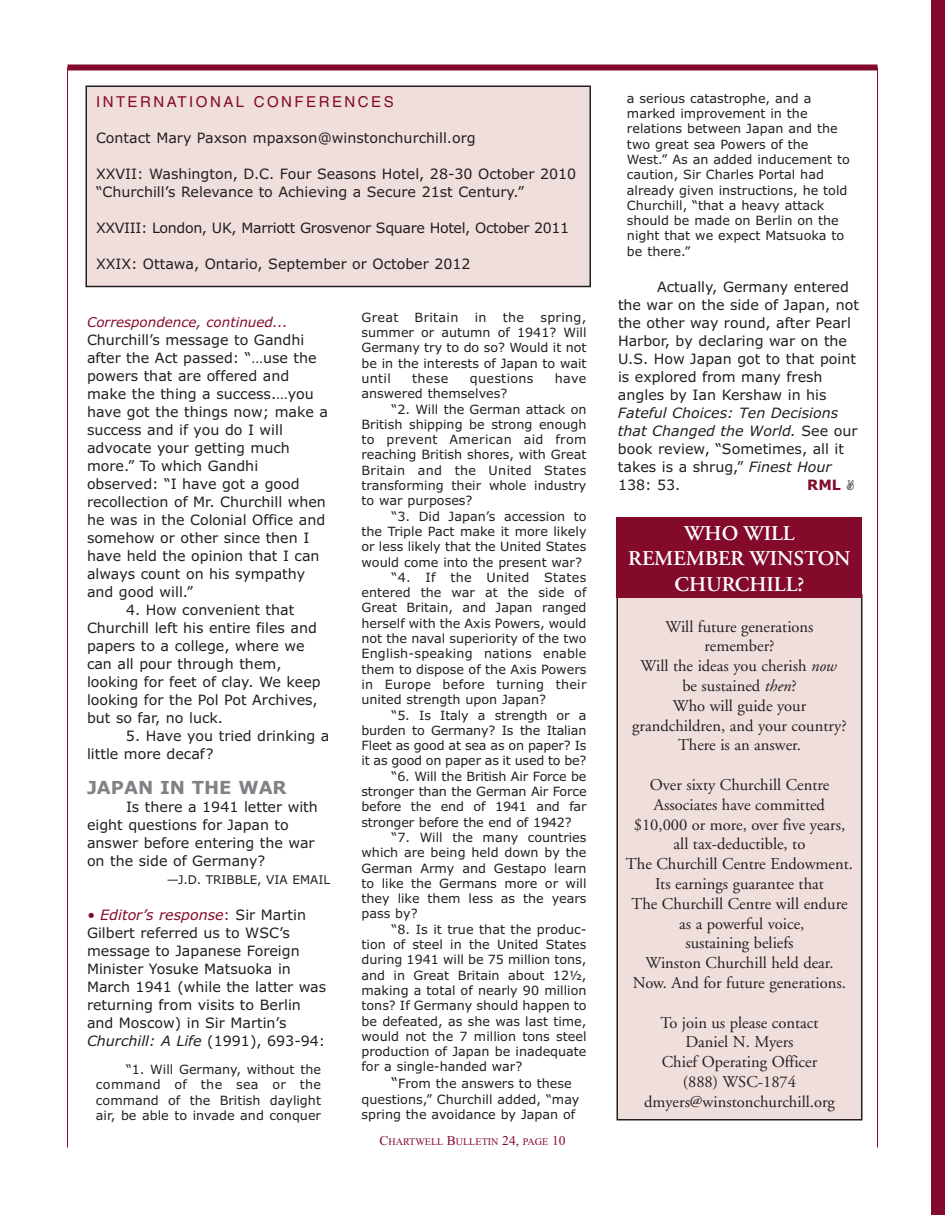
<style>
.page{position:relative;width:945px;height:1215px;background:#fff}
.page>*{position:absolute;margin:0;border:0;box-sizing:border-box;transform-origin:0 0}
.t1{font:600 21px/25.2px "Adobe Garamond";color:#fff;text-align:center}
.t2{font:700 18px "Verdana";color:#808285}
.t3{font:16.5px/19.8px "Adobe Garamond";color:#231f20;text-align:center}
.t4{font:15px "Helvetica";letter-spacing:.165em;color:#830a2b}
.t5{font:14.25px/18px "Verdana";color:#231f20}
.t6{font:italic 14.25px/18px "Verdana";color:#231f20}
.t7{font:14.25px "Verdana";letter-spacing:-.025em;color:#231f20}
.t8{font:700 14.25px "Verdana";color:#830a2b}
.t9{font:italic 13.5px "Verdana";color:#830a2b}
.t10{font:12.75px/15.3px "Verdana";color:#231f20;text-align:justify}
.t11{font:12.75px "Verdana";letter-spacing:.025em;color:#231f20}
.t12{font:12px "Verdana";color:#231f20}
.t13{font:10.2px "Times New Roman";color:#830a2b}
.s1{font-style:italic;color:#830a2b}
.s2{color:#830a2b}
.s3{font-style:italic}
.s4{font-size:14.25px}
.s5{font-size:13.5px}
.s6{font-style:normal}
.s7{color:#231f20}
</style>
<div class="page">
<div style="left:932px;top:0;width:13px;height:1214px;background:#840a2b"></div>
<div style="left:86px;top:86px;width:504px;height:200px;background:#efdedc"></div>
<div style="left:86px;top:86px;width:505px;height:201px;border:2px solid #231f20"></div>
<hr style="left:67px;top:68px;width:1px;height:1080px;background:#830a2b">
<hr style="left:877px;top:68px;width:1px;height:1080px;background:#830a2b">
<div style="left:68px;top:64px;width:810px;height:6px;background:#830a2b"></div>
<div style="left:617px;top:595px;width:245px;height:525px;background:#efdedc"></div>
<div style="left:616px;top:594px;width:246px;height:526px;border:2px solid #231f20"></div>
<div style="left:616px;top:518px;width:246px;height:80px;background:#830a2b"></div>
<p class="t4" style="left:96px;top:96px;width:299px">INTERNATIONAL CONFERENCES</p>
<p class="t5" style="left:96px;top:130px;width:381px">Contact Mary Paxson mpaxson@winstonchurchill.org</p>
<p class="t5" style="left:96px;top:166px;width:482px">XXVII: Washington, D.C. Four Seasons Hotel, 28-30 October 2010 “Churchill’s Relevance to Achieving a Secure 21st Century.”</p>
<p class="t7" style="left:96px;top:222px;width:475px">XXVIII: London, UK, Marriott Grosvenor Square Hotel, October 2011</p>
<p class="t5" style="left:96px;top:256px;width:376px">XXIX: Ottawa, Ontario, September or October 2012</p>
<p class="t9" style="left:87px;top:317px;width:202px">Correspondence, continued...</p>
<p class="t5" style="left:87px;top:332px;width:243px">Churchill’s message to Gandhi after the Act passed: “…use the powers that are offered and make the thing a success.…you have got the things now; make a success and if you do I will advocate your getting much more.” To which Gandhi observed: “I have got a good recollection of Mr. Churchill when he was in the Colonial Office and somehow or other since then I have held the opinion that I can always count on his sympathy and good will.”</p>
<p class="t5" style="left:87px;top:602px;width:235px;text-indent:39px">4. How convenient that<br>Churchill left his entire files and papers to a college, where we can all pour through them, looking for feet of clay. We keep looking for the Pol Pot Archives, but so far, no luck.</p>
<p class="t5" style="left:87px;top:728px;width:244px;text-indent:39px">5. Have you tried drinking a little more decaf?</p>
<h2 class="t2" style="left:87px;top:780px;width:201px">JAPAN IN THE WAR</h2>
<p class="t5" style="left:87px;top:799px;width:232px;text-indent:39px">Is there a 1941 letter with eight questions for Japan to answer before entering the war on the side of Germany?</p>
<p class="t12" style="left:167px;top:875px;width:165px">—J.D. TRIBBLE, VIA EMAIL</p>
<p class="t5" style="left:87px;top:907px;width:241px"><span class="s1">• Editor’s response</span><span class="s2">:</span> Sir Martin<br>Gilbert referred us to WSC’s message to Japanese Foreign<br>Minister Yosuke Matsuoka in<br>March 1941 (while the latter was returning from visits to Berlin and Moscow) in Sir Martin’s<br><span class="s3">Churchill: A Life</span> (1991), 693-94:</p>
<p class="t10" style="left:96px;top:1063px;width:227px;text-indent:30px">“1. Will Germany, without the command of the sea or the command of the British daylight air, be able to invade and conquer</p>
<p class="t10" style="left:362px;top:311px;width:38px">Great</p>
<p class="t11" style="left:415px;top:312px;width:45px">Britain</p>
<p class="t10" style="left:475px;top:311px;width:13px">in</p>
<p class="t10" style="left:503px;top:311px;width:23px">the</p>
<p class="t10" style="left:362px;top:311px;width:227px;text-indent:179px">spring, summer or autumn of 1941? Will Germany try to do so? Would it not be in the interests of Japan to wait until</p>
<p class="t10" style="left:412px;top:372px;width:38px">these</p>
<p class="t11" style="left:470px;top:373px;width:65px">questions</p>
<p class="t10" style="left:555px;top:372px;width:33px">have</p>
<p class="t10" style="left:362px;top:387px;width:147px">answered themselves?</p>
<p class="t10" style="left:392px;top:402px;width:197px">“2. Will the German attack on</p>
<p class="t10" style="left:362px;top:418px;width:227px">British shipping be strong enough</p>
<p class="t11" style="left:362px;top:434px;width:227px">to prevent American aid from</p>
<p class="t10" style="left:362px;top:448px;width:227px">reaching British shores, with Great</p>
<p class="t11" style="left:362px;top:465px;width:227px">Britain and the United States</p>
<p class="t10" style="left:362px;top:479px;width:227px">transforming their whole industry</p>
<p class="t10" style="left:362px;top:494px;width:113px">to war purposes?</p>
<p class="t10" style="left:392px;top:509px;width:197px">“3. Did Japan’s accession to</p>
<p class="t10" style="left:362px;top:525px;width:227px">the Triple Pact make it more likely</p>
<p class="t10" style="left:362px;top:540px;width:227px">or less likely that the United States</p>
<p class="t10" style="left:362px;top:555px;width:222px">would come into the present war?</p>
<p class="t11" style="left:392px;top:572px;width:197px">“4. If the United States</p>
<p class="t10" style="left:362px;top:586px;width:227px">entered the war at the side of</p>
<p class="t10" style="left:362px;top:601px;width:227px">Great Britain, and Japan ranged</p>
<p class="t10" style="left:362px;top:617px;width:227px">herself with the Axis Powers, would</p>
<p class="t10" style="left:362px;top:632px;width:227px">not the naval superiority of the two</p>
<p class="t10" style="left:362px;top:647px;width:227px">English-speaking nations enable</p>
<p class="t10" style="left:362px;top:662px;width:226px">them to dispose of the Axis Powers</p>
<p class="t11" style="left:362px;top:679px;width:227px">in Europe before turning their</p>
<p class="t10" style="left:362px;top:693px;width:186px">united strength upon Japan?</p>
<p class="t10" style="left:392px;top:708px;width:197px">“5. Is Italy a strength or a</p>
<p class="t10" style="left:362px;top:724px;width:227px">burden to Germany? Is the Italian</p>
<p class="t10" style="left:362px;top:739px;width:227px">Fleet as good at sea as on paper? Is</p>
<p class="t10" style="left:362px;top:754px;width:227px">it as good on paper as it used to be?</p>
<p class="t10" style="left:392px;top:770px;width:197px">“6. Will the British Air Force be</p>
<p class="t10" style="left:362px;top:785px;width:227px">stronger than the German Air Force</p>
<p class="t10" style="left:362px;top:800px;width:227px">before the end of 1941 and far</p>
<p class="t10" style="left:362px;top:815px;width:212px">stronger before the end of 1942?</p>
<p class="t10" style="left:392px;top:831px;width:197px">“7. Will the many countries</p>
<p class="t10" style="left:362px;top:846px;width:227px">which are being held down by the</p>
<p class="t10" style="left:362px;top:861px;width:227px">German Army and Gestapo learn</p>
<p class="t10" style="left:362px;top:877px;width:227px">to like the Germans more or will</p>
<p class="t10" style="left:362px;top:892px;width:227px">they like them less as the years</p>
<p class="t10" style="left:362px;top:907px;width:58px">pass by?</p>
<p class="t10" style="left:392px;top:923px;width:197px">“8. Is it true that the produc-</p>
<p class="t10" style="left:362px;top:938px;width:227px">tion of steel in the United States</p>
<p class="t10" style="left:362px;top:953px;width:227px">during 1941 will be 75 million tons,</p>
<p class="t10" style="left:362px;top:968px;width:227px">and in Great Britain about 12½,</p>
<p class="t10" style="left:362px;top:984px;width:227px">making a total of nearly 90 million</p>
<p class="t10" style="left:362px;top:999px;width:227px">tons? If Germany should happen to</p>
<p class="t10" style="left:362px;top:1014px;width:227px">be defeated, as she was last time,</p>
<p class="t10" style="left:362px;top:1030px;width:227px">would not the 7 million tons steel</p>
<p class="t10" style="left:362px;top:1045px;width:227px">production of Japan be inadequate</p>
<p class="t10" style="left:362px;top:1060px;width:162px">for a single-handed war?</p>
<p class="t10" style="left:392px;top:1077px;width:182px"><span class="s4">“</span>From the answers to these</p>
<p class="t10" style="left:361px;top:1093px;width:220px">questions,” Churchill added, “may</p>
<p class="t10" style="left:361px;top:1108px;width:215px">spring the avoidance by Japan of</p>
<p class="t13" style="left:379px;top:1135px;width:188px"><span class="s5">C</span>HARTWELL <span class="s5">B</span>ULLETIN <span class="s5">24,</span> PAGE <span class="s5">10</span></p>
<p class="t10" style="left:627px;top:92px;width:225px;text-align:left">a serious catastrophe, and a marked improvement in the relations between Japan and the two great sea Powers of the<br>West.” As an added inducement to caution, Sir Charles Portal had already given instructions, he told<br>Churchill, “that a heavy attack should be made on Berlin on the night that we expect Matsuoka to be there.”</p>
<p class="t5" style="left:618px;top:279px;width:243px;text-indent:39px">Actually, Germany entered the war on the side of Japan, not the other way round, after Pearl<br>Harbor, by declaring war on the<br>U.S. How Japan got to that point is explored from many fresh angles by Ian Kershaw in his</p>
<p class="t6" style="left:618px;top:405px;width:241px">Fateful Choices: Ten Decisions that Changed the World. <span class="s6">See our book review, “Sometimes, all it takes is a shrug,”</span> Finest Hour<br><span class="s6">138: 53.</span></p>
<p class="t8" style="left:807px;top:479px;width:49px">RML <span class="s7">✌</span></p>
<h1 class="t1" style="left:628px;top:523px;width:224px">WHO WILL<br>REMEMBER WINSTON<br>CHURCHILL?</h1>
<p class="t3" style="left:632px;top:618px;width:216px">Will future generations remember?<br>Will the ideas you cherish <span class="s3">now </span>be sustained <span class="s3">then</span>?<br>Who will guide your grandchildren, and your country?<br>There is an answer.</p>
<p class="t3" style="left:626px;top:776px;width:229px">Over sixty Churchill Centre<br>Associates have committed $10,000 or more, over five years, all tax-deductible, to<br>The Churchill Centre Endowment.<br>Its earnings guarantee that<br>The Churchill Centre will endure as a powerful voice,<br>sustaining beliefs<br>Winston Churchill held dear.<br>Now. And for future generations.</p>
<p class="t3" style="left:644px;top:1014px;width:192px">To join us please contact<br>Daniel N. Myers<br>Chief Operating Officer (888) WSC-1874 dmyers@winstonchurchill.org</p>
</div>
